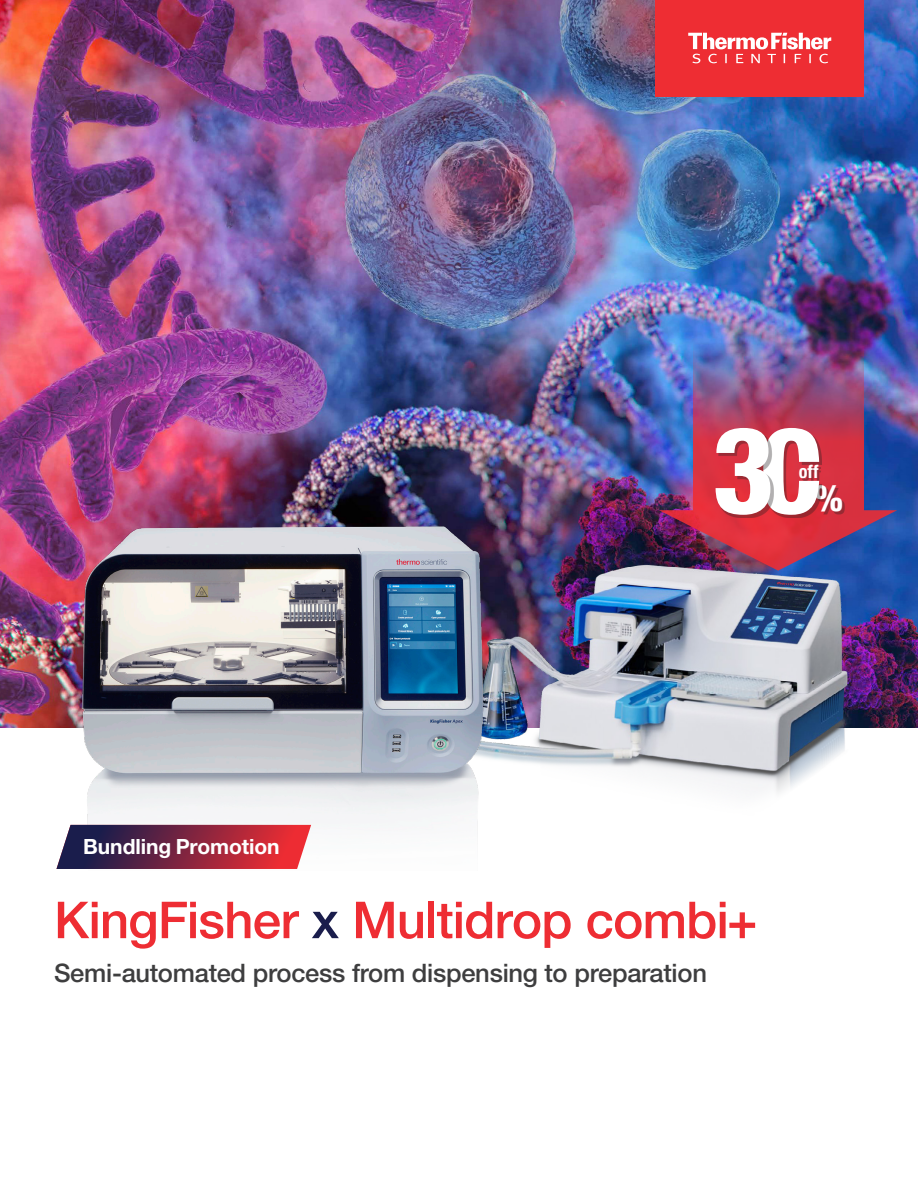
<style>
.page{position:relative;width:918px;height:1188px;background:#fff}
.page>*{position:absolute;margin:0;border:0;box-sizing:border-box;transform-origin:0 0}
.t1{font:500 51px "Helvetica Neue LTW1 G";letter-spacing:-.015em;color:#ee2d33}
.t2{font:800 condensed 36.45px "Helvetica Neue LTW1 G";color:#fff}
.title22{font:500 25.5px "Helvetica Neue LTW1 G";letter-spacing:-.01em;color:#3e3e3f}
.t3{font:700 21px "Helvetica Neue LTW1 G";letter-spacing:-.005em;color:#fff}
.t4{font:700 condensed 18.15px "Helvetica Neue LTW1 G";color:#fff}
.s1{color:#1a1d4c}
</style>
<div class="page">
<img style="left:0;top:0;width:918px;height:727px">
<img style="left:693px;top:338px;width:170px;height:90px">
<img style="left:508px;top:565px;width:356px;height:228px">
<img style="left:58px;top:495px;width:450px;height:339px">
<svg style="left:56px;top:825px;width:255px;height:44px;background:#84304a"></svg>
<img style="left:659px;top:428px;width:238px;height:143px">
<div style="left:802px;top:467px;width:19px;height:14px;background:#231f20;opacity:.35"></div>
<div style="left:656px;top:0;width:208px;height:96px;background:#ee2d33"></div>
<svg style="left:688px;top:33px;width:143px;height:30px"></svg>
<p class="t4" style="left:799px;top:461px;width:21px">off</p>
<p class="t2" style="left:814px;top:476px;width:30px">%</p>
<p class="t3" style="left:83px;top:834px;width:198px">Bundling Promotion</p>
<p class="t1" style="left:54px;top:889px;width:705px">KingFisher <span class="s1">x</span> Multidrop combi+</p>
<p class="title22" style="left:54px;top:957px;width:655px">Semi-automated process from dispensing to preparation</p>
</div>
